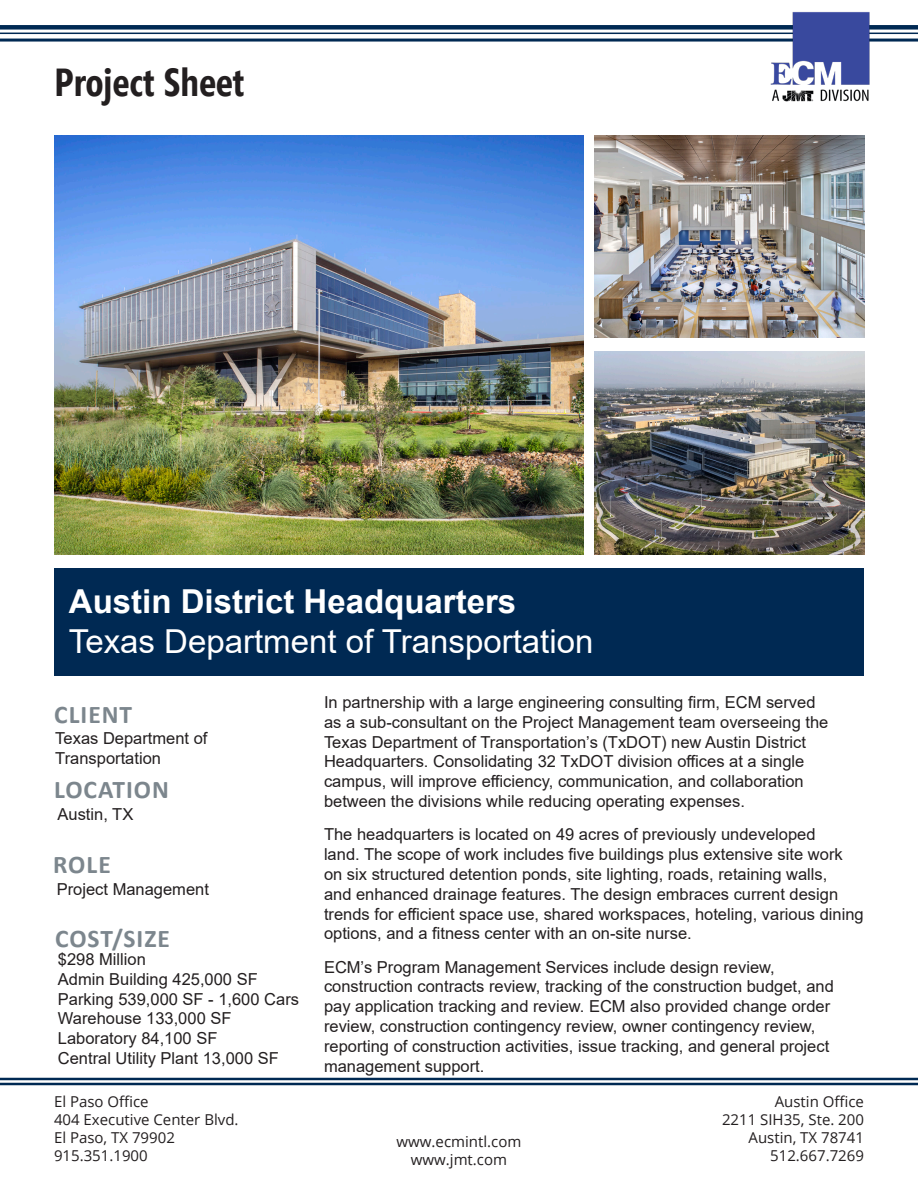
<style>
.page{position:relative;width:918px;height:1188px;background:#fff}
.page>*{position:absolute;margin:0;border:0;box-sizing:border-box;transform-origin:0 0}
.t1{font:700 39px "Segoe Condensed";color:#231f20}
.t2{font:33px "Arial";color:#fff}
.t3{font:700 33px "Arial";color:#fff}
.t4{font:700 25.5px "Calibri";letter-spacing:.04em;color:#7c868d}
.t5{font:16.5px/19.8px "Arial";color:#231f20}
.t6{font:15px/18px "Open Sans";color:#231f20}
</style>
<div class="page">
<hr style="left:0;top:1078px;width:918px;height:2px;background:#002953">
<hr style="left:0;top:1083px;width:918px;height:2px;background:#002953">
<div style="left:55px;top:568px;width:809px;height:108px;background:#002953"></div>
<div style="left:0;top:25px;width:918px;height:5px;background:#002953"></div>
<hr style="left:0;top:33px;width:918px;height:1px;background:#002953">
<hr style="left:0;top:39px;width:918px;height:3px;background:#002953">
<img style="left:768px;top:12px;width:104px;height:89px">
<img style="left:55px;top:135px;width:529px;height:419px">
<img style="left:595px;top:135px;width:270px;height:202px">
<img style="left:595px;top:351px;width:270px;height:203px">
<h1 class="t1" style="left:55px;top:58px;width:191px">Project Sheet</h1>
<h2 class="t3" style="left:69px;top:578px;width:449px">Austin District Headquarters</h2>
<h2 class="t2" style="left:69px;top:619px;width:526px">Texas Department of Transportation</h2>
<h3 class="t4" style="left:54px;top:696px;width:79px">CLIENT</h3>
<p class="t5" style="left:55px;top:728px;width:154px">Texas Department of<br>Transportation</p>
<h3 class="t4" style="left:54px;top:771px;width:116px">LOCATION</h3>
<p class="t5" style="left:58px;top:804px;width:77px">Austin, TX</p>
<h3 class="t4" style="left:53px;top:846px;width:59px">ROLE</h3>
<p class="t5" style="left:57px;top:879px;width:154px">Project Management</p>
<h3 class="t4" style="left:55px;top:921px;width:116px">COST/SIZE</h3>
<p class="t5" style="left:58px;top:949px;width:243px">$298 Million<br>Admin Building 425,000 SF<br>Parking 539,000 SF - 1,600 Cars<br>Warehouse 133,000 SF<br>Laboratory 84,100 SF<br>Central Utility Plant 13,000 SF</p>
<p class="t5" style="left:324px;top:692px;width:506px">In partnership with a large engineering consulting firm, ECM served as a sub-consultant on the Project Management team overseeing the Texas Department of Transportation’s (TxDOT) new Austin District Headquarters. Consolidating 32 TxDOT division offices at a single campus, will improve efficiency, communication, and collaboration between the divisions while reducing operating expenses.</p>
<p class="t5" style="left:324px;top:825px;width:541px">The headquarters is located on 49 acres of previously undeveloped<br>land. The scope of work includes five buildings plus extensive site work on six structured detention ponds, site lighting, roads, retaining walls,<br>and enhanced drainage features. The design embraces current design trends for efficient space use, shared workspaces, hoteling, various dining options, and a fitness center with an on-site nurse.</p>
<p class="t5" style="left:324px;top:957px;width:511px">ECM’s Program Management Services include design review, construction contracts review, tracking of the construction budget, and pay application tracking and review. ECM also provided change order review, construction contingency review, owner contingency review, reporting of construction activities, issue tracking, and general project management support.</p>
<p class="t6" style="left:54px;top:1092px;width:186px">El Paso Office<br>404 Executive Center Blvd.<br>El Paso, TX 79902<br>915.351.1900</p>
<p class="t6" style="left:722px;top:1092px;width:144px;text-align:right">Austin Office<br>2211 SIH35, Ste. 200<br>Austin, TX 78741<br>512.667.7269</p>
<p class="t6" style="left:397px;top:1132px;width:126px;text-align:center">www.ecmintl.com www.jmt.com</p>
</div>
